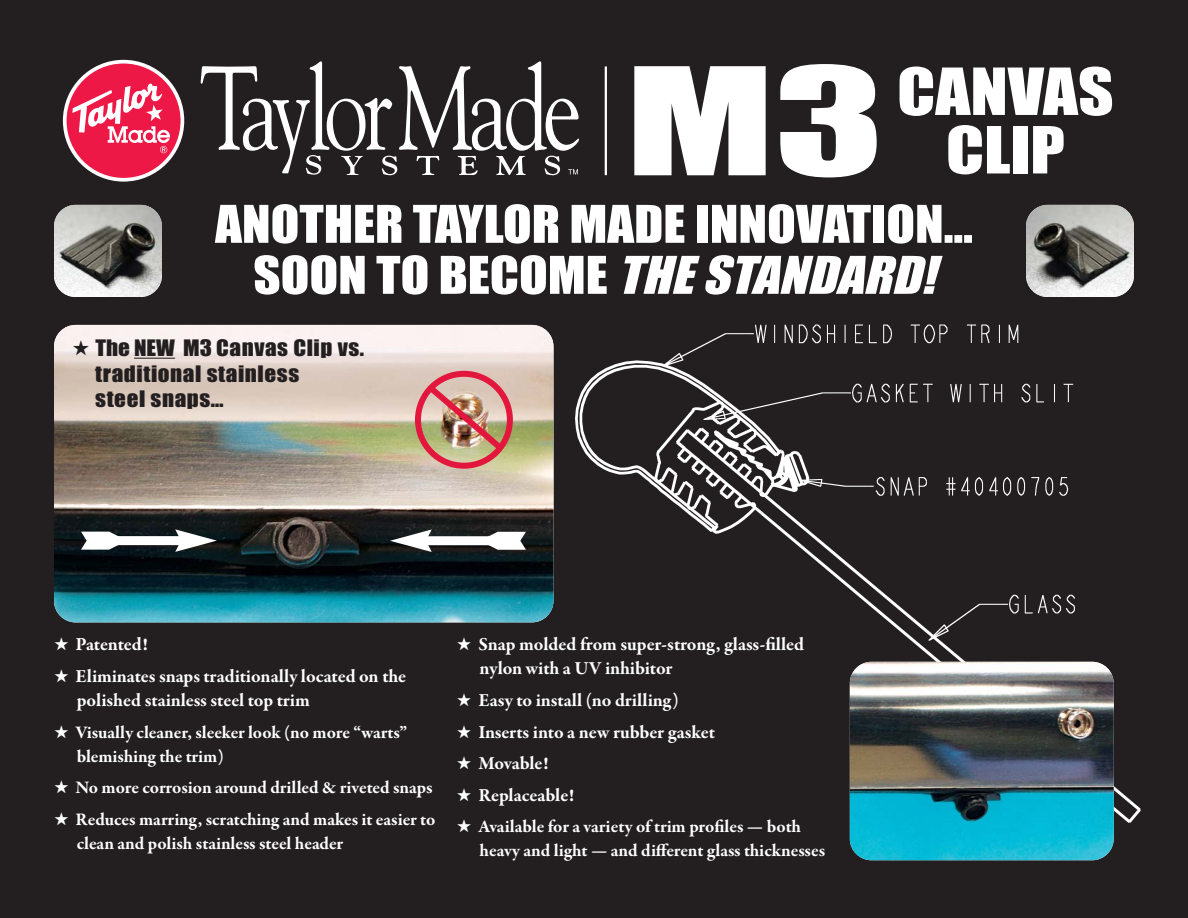
<style>
.page{position:relative;width:1188px;height:918px;background:#231f20}
.page>*{position:absolute;margin:0;border:0;box-sizing:border-box;transform-origin:0 0}
.t1{font:138px "Impact";color:#fff;scale:1.5 1}
.t2{font:60px/58.5px "Impact";color:#fff;text-align:center;scale:1.15 1}
.t3{font:48px/51px "Impact";color:#fff;text-align:center;scale:1.1 1}
.t4{font:21px/25.5px "Impact";letter-spacing:.025em;color:#231f20;scale:1.1 1}
.t5{font:700 18.75px/24px "Garamond Premr Pro";letter-spacing:-.005em;color:#fff}
.t6{font:700 18px/24px "Garamond Premr Pro";color:#fff}
.s1{font-style:italic}
</style>
<div class="page">
<img style="left:550px;top:324px;width:591px;height:516px">
<svg style="left:61px;top:58px;width:125px;height:125px"></svg>
<svg style="left:63px;top:60px;width:121px;height:122px"></svg>
<div style="left:67px;top:64px;width:114px;height:114px;background:#ed1846;border-radius:50%"></div>
<svg style="left:72px;top:83px;width:98px;height:70px"></svg>
<svg style="left:201px;top:61px;width:378px;height:114px"></svg>
<hr style="left:605px;top:66px;width:2px;height:109px;background:#fff">
<img style="left:54px;top:205px;width:108px;height:92px;border-radius:22px">
<img style="left:1026px;top:205px;width:108px;height:92px;border-radius:22px">
<img style="left:54px;top:325px;width:500px;height:297px;border-radius:22px">
<img style="left:415px;top:371px;width:98px;height:98px">
<hr style="left:134px;top:358px;width:41px;height:1px;background:#231f20">
<div style="left:115px;top:536px;width:68px;height:9px;background:#fff"></div>
<svg style="left:81px;top:532px;width:38px;height:18px"></svg>
<svg style="left:175px;top:529px;width:42px;height:23px"></svg>
<div style="left:424px;top:536px;width:68px;height:9px;background:#fff"></div>
<svg style="left:390px;top:530px;width:42px;height:22px"></svg>
<svg style="left:488px;top:532px;width:38px;height:18px"></svg>
<img style="left:850px;top:662px;width:264px;height:198px;border-radius:22px">
<h1 class="t1" style="left:626px;top:77px;width:174px">M3</h1>
<h2 class="t2" style="left:897px;top:67px;width:190px">CANVAS<br>CLIP</h2>
<h3 class="t3" style="left:215px;top:202px;width:690px">ANOTHER TAYLOR MADE INNOVATION…<br>SOON TO BECOME <span class="s1">THE STANDARD!</span></h3>
<p class="t4" style="left:95px;top:337px;width:246px;text-indent:-23px">★ The NEW M3 Canvas Clip vs. traditional stainless<br>steel snaps…</p>
<p class="t5" style="left:54px;top:634px;width:95px">★ Patented!</p>
<p class="t5" style="left:77px;top:666px;width:331px;text-indent:-23px">★ Eliminates snaps traditionally located on the polished stainless steel top trim</p>
<p class="t6" style="left:77px;top:722px;width:332px;text-indent:-23px">★ Visually cleaner, sleeker look (no more “warts” blemishing the trim)</p>
<p class="t6" style="left:54px;top:777px;width:380px">★ No more corrosion around drilled &amp; riveted snaps</p>
<p class="t6" style="left:77px;top:809px;width:360px;text-indent:-23px">★ Reduces marring, scratching and makes it easier to clean and polish stainless steel header</p>
<p class="t5" style="left:480px;top:634px;width:326px;text-indent:-23px">★ Snap molded from super-strong, glass-filled nylon with a UV inhibitor</p>
<p class="t5" style="left:457px;top:690px;width:223px">★ Easy to install (no drilling)</p>
<p class="t5" style="left:457px;top:722px;width:260px">★ Inserts into a new rubber gasket</p>
<p class="t5" style="left:457px;top:753px;width:93px">★ Movable!</p>
<p class="t5" style="left:457px;top:785px;width:119px">★ Replaceable!</p>
<p class="t6" style="left:480px;top:816px;width:347px;text-indent:-23px">★ Available for a variety of trim profiles — both heavy and light — and different glass thicknesses</p>
</div>
